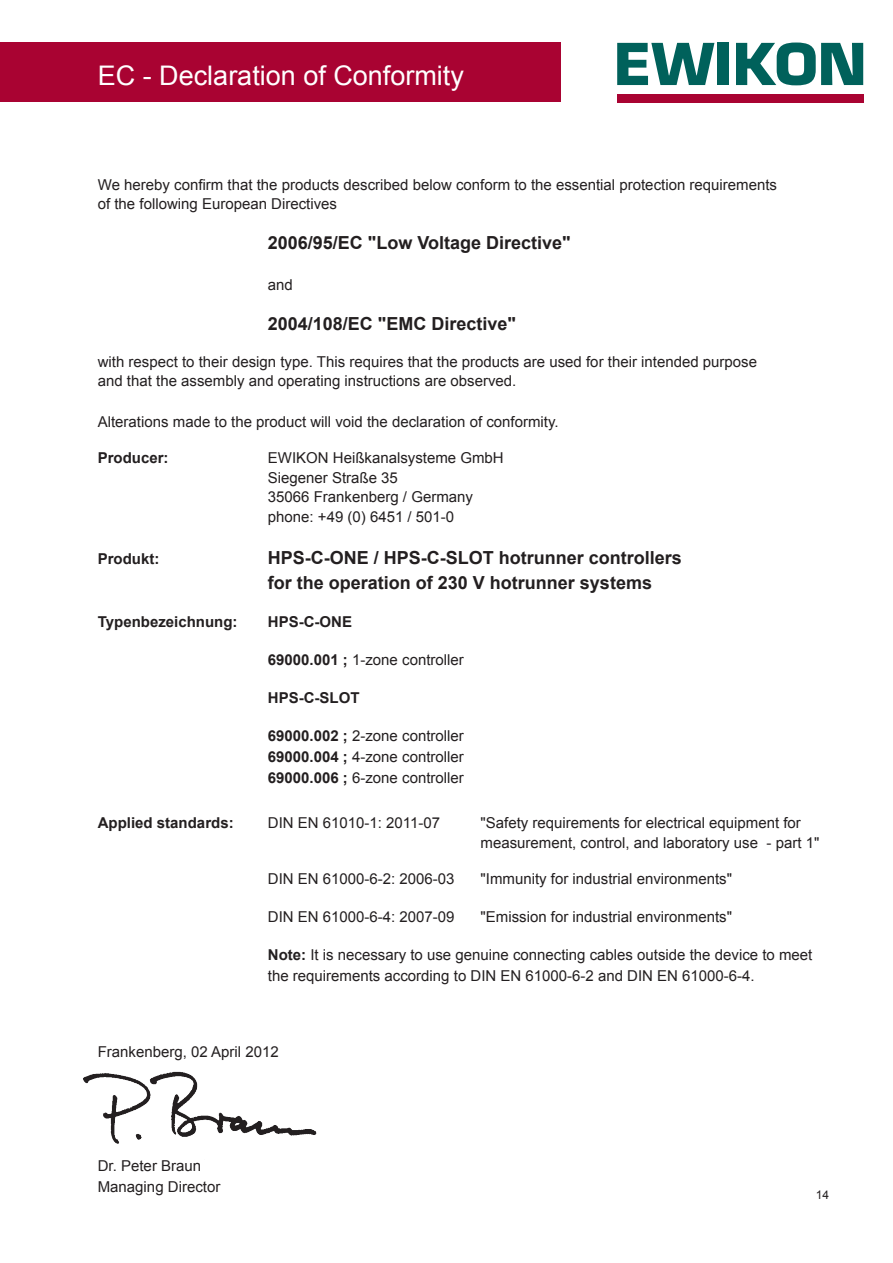
<style>
.page{position:relative;width:893px;height:1263px;background:#fff}
.page>*{position:absolute;margin:0;border:0;box-sizing:border-box;transform-origin:0 0}
.t1{font:27px "Arial";color:#fff}
.t2{font:700 18px/25.2px "Arial";color:#231f20}
.t3{font:15px/19.5px "Arial";color:#231f20}
.t4{font:700 15px "Arial";color:#231f20}
.t5{font:12px "Arial";color:#231f20}
.s1{font-weight:700}
</style>
<div class="page">
<div style="left:0;top:43px;width:561px;height:59px;background:#a90332"></div>
<img style="left:83px;top:1071px;width:234px;height:73px">
<div style="left:617px;top:94px;width:246px;height:8px;background:#a90332"></div>
<svg style="left:617px;top:43px;width:97px;height:42px"></svg>
<div style="left:717px;top:43px;width:12px;height:42px;background:#00615b"></div>
<svg style="left:736px;top:43px;width:127px;height:42px"></svg>
<p class="t1" style="left:98px;top:58px;width:368px">EC - Declaration of Conformity</p>
<p class="t3" style="left:98px;top:175px;width:681px">We hereby confirm that the products described below conform to the essential protection requirements of the following European Directives</p>
<p class="t2" style="left:268px;top:231px;width:304px">2006/95/EC "Low Voltage Directive"</p>
<p class="t3" style="left:268px;top:275px;width:27px">and</p>
<p class="t2" style="left:268px;top:312px;width:250px">2004/108/EC "EMC Directive"</p>
<p class="t3" style="left:98px;top:352px;width:661px">with respect to their design type. This requires that the products are used for their intended purpose and that the assembly and operating instructions are observed.</p>
<p class="t3" style="left:98px;top:412px;width:462px">Alterations made to the product will void the declaration of conformity.</p>
<p class="t4" style="left:98px;top:448px;width:72px">Producer:</p>
<p class="t3" style="left:268px;top:448px;width:237px">EWIKON Heißkanalsysteme GmbH<br>Siegener Straße 35<br>35066 Frankenberg / Germany phone: +49 (0) 6451 / 501-0</p>
<p class="t4" style="left:98px;top:549px;width:63px">Produkt:</p>
<p class="t2" style="left:268px;top:546px;width:416px">HPS-C-ONE / HPS-C-SLOT hotrunner controllers for the operation of 230 V hotrunner systems</p>
<p class="t4" style="left:98px;top:612px;width:141px">Typenbezeichnung:</p>
<p class="t4" style="left:268px;top:612px;width:86px">HPS-C-ONE</p>
<p class="t3" style="left:268px;top:650px;width:197px"><span class="s1">69000.001 ;</span> 1-zone controller</p>
<p class="t4" style="left:268px;top:688px;width:93px">HPS-C-SLOT</p>
<p class="t3" style="left:268px;top:725px;width:197px;line-height:21px;text-align:justify"><span class="s1">69000.002 ;</span> 2-zone controller <span class="s1">69000.004 ;</span> 4-zone controller <span class="s1">69000.006 ;</span> 6-zone controller</p>
<p class="t4" style="left:98px;top:813px;width:137px">Applied standards:</p>
<p class="t3" style="left:268px;top:813px;width:174px">DIN EN 61010-1: 2011-07</p>
<p class="t3" style="left:480px;top:813px;width:340px">"Safety requirements for electrical equipment for measurement, control, and laboratory use - part 1"</p>
<p class="t3" style="left:268px;top:869px;width:188px">DIN EN 61000-6-2: 2006-03</p>
<p class="t3" style="left:480px;top:869px;width:253px">"Immunity for industrial environments"</p>
<p class="t3" style="left:268px;top:907px;width:188px">DIN EN 61000-6-4: 2007-09</p>
<p class="t3" style="left:480px;top:907px;width:253px">"Emission for industrial environments"</p>
<p class="t3" style="left:268px;top:945px;width:546px;line-height:21px"><span class="s1">Note:</span> It is necessary to use genuine connecting cables outside the device to meet the requirements according to DIN EN 61000-6-2 and DIN EN 61000-6-4.</p>
<p class="t3" style="left:98px;top:1042px;width:182px">Frankenberg, 02 April 2012</p>
<p class="t3" style="left:98px;top:1156px;width:124px;line-height:21px">Dr. Peter Braun<br>Managing Director</p>
<p class="t5" style="left:816px;top:1187px;width:15px">14</p>
</div>
